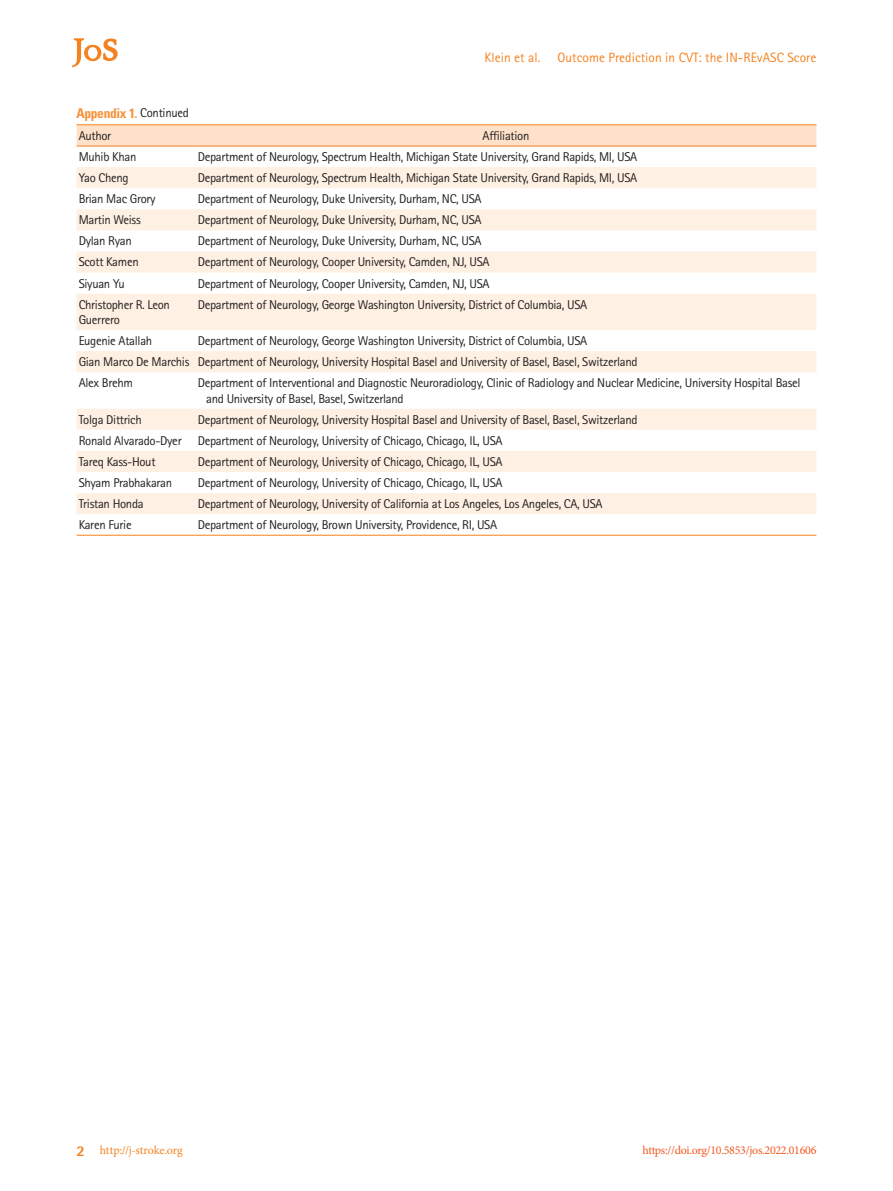
<style>
.page{position:relative;width:893px;height:1191px;background:#fff}
.page>*{position:absolute;margin:0;border:0;box-sizing:border-box;transform-origin:0 0}
.t1{font:13.5px "Rotis Sans Serif Std";color:#f58220}
.t2{font:700 condensed 13.5px "Univers LT Std";letter-spacing:-.025em;color:#f6923c}
.t3{font:12.75px/15.3px "Rotis Sans Serif Std";letter-spacing:-.025em;color:#231f20}
.t4{font:12px "Minion Pro";letter-spacing:-.025em;color:#f15921}
.t5{font:12px "Minion Pro";letter-spacing:-.015em;color:#f58220}
.s1{font-family:"Rotis Sans Serif Std";font-weight:400;font-stretch:normal;font-size:12.75px;color:#231f20}
.s2{font-family:"Rotis Sans Serif Std";font-weight:800;font-size:15px}
</style>
<div class="page">
<svg style="left:72px;top:38px;width:46px;height:29px"></svg>
<svg style="left:77px;top:125px;width:739px;height:21px"></svg>
<svg style="left:77px;top:167px;width:739px;height:347px;fill:#fef0e2"></svg>
<hr style="left:77px;top:124px;width:119px;height:1px;background:#f58220">
<hr style="left:196px;top:124px;width:620px;height:1px;background:#f58220">
<hr style="left:77px;top:146px;width:119px;height:1px;background:#f58220">
<hr style="left:196px;top:146px;width:620px;height:1px;background:#f58220">
<hr style="left:77px;top:535px;width:119px;height:1px;background:#f58220">
<hr style="left:196px;top:535px;width:620px;height:1px;background:#f58220">
<p class="t2" style="left:77px;top:104px;width:114px">Appendix 1. <span class="s1">Continued</span></p>
<p class="t1" style="left:484px;top:50px;width:57px">Klein et al.</p>
<p class="t1" style="left:557px;top:50px;width:260px">Outcome Prediction in CVT: the IN-REvASC Score</p>
<p class="t3" style="left:79px;top:128px;width:34px">Author</p>
<p class="t3" style="left:483px;top:128px;width:48px">Affiliation</p>
<p class="t3" style="left:79px;top:149px;width:59px">Muhib Khan</p>
<p class="t3" style="left:198px;top:149px;width:441px">Department of Neurology, Spectrum Health, Michigan State University, Grand Rapids, MI, USA</p>
<p class="t3" style="left:79px;top:170px;width:52px">Yao Cheng</p>
<p class="t3" style="left:198px;top:170px;width:441px">Department of Neurology, Spectrum Health, Michigan State University, Grand Rapids, MI, USA</p>
<p class="t3" style="left:79px;top:191px;width:78px">Brian Mac Grory</p>
<p class="t3" style="left:198px;top:191px;width:285px">Department of Neurology, Duke University, Durham, NC, USA</p>
<p class="t3" style="left:79px;top:212px;width:64px">Martin Weiss</p>
<p class="t3" style="left:198px;top:212px;width:285px">Department of Neurology, Duke University, Durham, NC, USA</p>
<p class="t3" style="left:79px;top:233px;width:55px">Dylan Ryan</p>
<p class="t3" style="left:198px;top:233px;width:285px">Department of Neurology, Duke University, Durham, NC, USA</p>
<p class="t3" style="left:79px;top:254px;width:62px">Scott Kamen</p>
<p class="t3" style="left:198px;top:254px;width:293px">Department of Neurology, Cooper University, Camden, NJ, USA</p>
<p class="t3" style="left:79px;top:275px;width:48px">Siyuan Yu</p>
<p class="t3" style="left:198px;top:275px;width:293px">Department of Neurology, Cooper University, Camden, NJ, USA</p>
<p class="t3" style="left:79px;top:297px;width:93px">Christopher R. Leon<br>Guerrero</p>
<p class="t3" style="left:198px;top:297px;width:391px">Department of Neurology, George Washington University, District of Columbia, USA</p>
<p class="t3" style="left:79px;top:333px;width:75px">Eugenie Atallah</p>
<p class="t3" style="left:79px;top:330px;width:560px;line-height:21.1px;text-indent:119px">Department of Neurology, George Washington University, District of Columbia, USA<br>Gian Marco De Marchis Department of Neurology, University Hospital Basel and University of Basel, Basel, Switzerland<br>Alex Brehm</p>
<p class="t3" style="left:206px;top:375px;width:596px;text-indent:-9px">Department of i nterventional and diagnostic Neuroradiology, Clinic of Radiology and Nuclear Medicine, University Hospital Basel and University of Basel, Basel, Switzerland</p>
<p class="t3" style="left:79px;top:411px;width:65px">Tolga Dittrich</p>
<p class="t3" style="left:198px;top:411px;width:441px">Department of Neurology, University Hospital Basel and University of Basel, Basel, Switzerland</p>
<p class="t3" style="left:79px;top:433px;width:105px">Ronald Alvarado-Dyer</p>
<p class="t3" style="left:198px;top:433px;width:306px">Department of Neurology, University of Chicago, Chicago, IL, USA</p>
<p class="t3" style="left:79px;top:454px;width:78px">Tareq Kass-Hout</p>
<p class="t3" style="left:198px;top:454px;width:306px">Department of Neurology, University of Chicago, Chicago, IL, USA</p>
<p class="t3" style="left:79px;top:475px;width:95px">Shyam Prabhakaran</p>
<p class="t3" style="left:198px;top:475px;width:306px">Department of Neurology, University of Chicago, Chicago, IL, USA</p>
<p class="t3" style="left:79px;top:496px;width:67px">Tristan Honda</p>
<p class="t3" style="left:198px;top:496px;width:406px">Department of Neurology, University of California at Los Angeles, Los Angeles, CA, USA</p>
<p class="t3" style="left:79px;top:517px;width:55px">Karen Furie</p>
<p class="t3" style="left:198px;top:517px;width:301px">Department of Neurology, Brown University, Providence, RI, USA</p>
<p class="t5" style="left:77px;top:1142px;width:108px"><span class="s2">2</span> http://j-stroke.org</p>
<p class="t4" style="left:643px;top:1142px;width:175px">https://doi.org/10.5853/jos.2022.01606</p>
</div>
